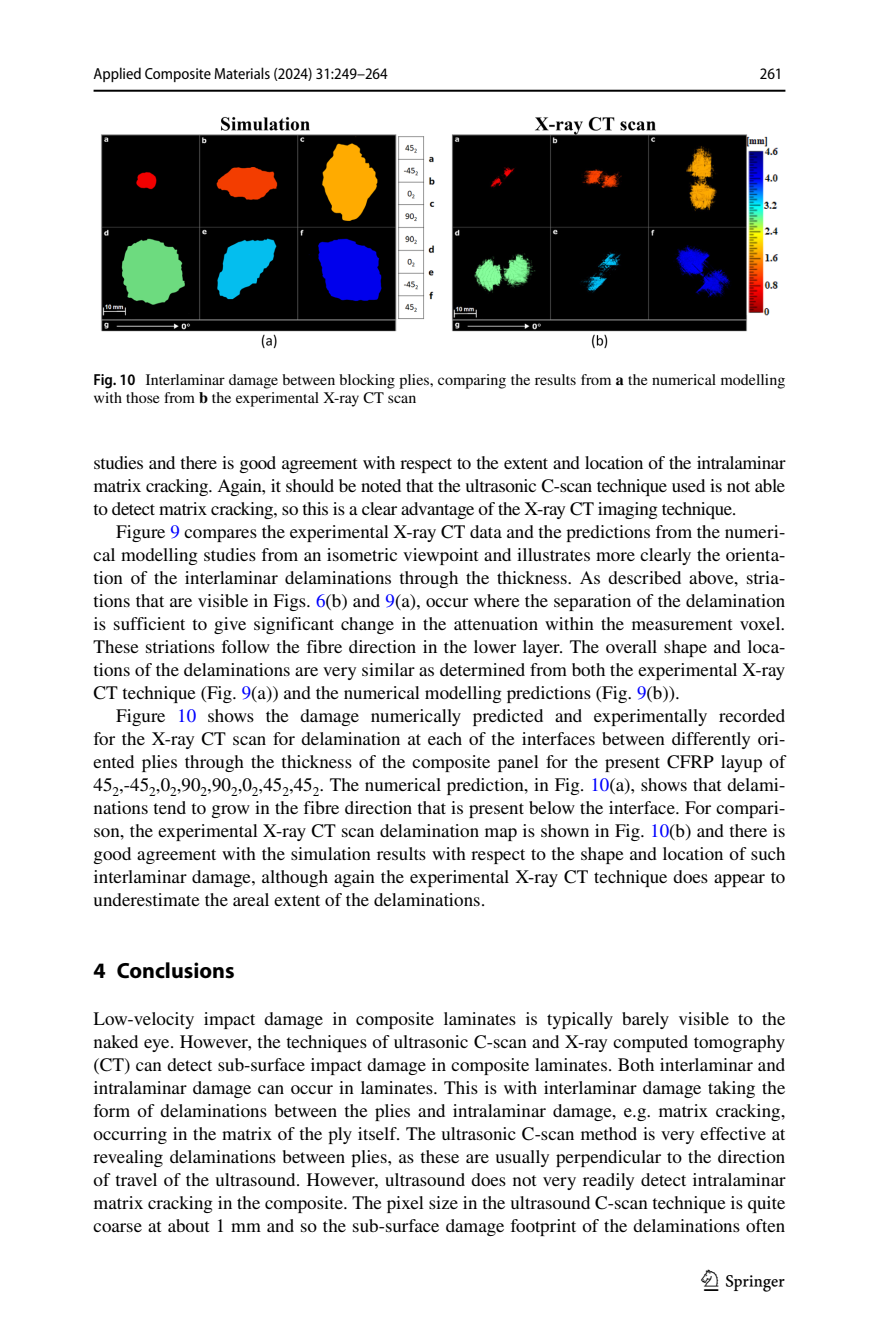
<style>
.page{position:relative;width:879px;height:1333px;background:#fff}
.page>*{position:absolute;margin:0;border:0;box-sizing:border-box;transform-origin:0 0}
.t1{font:30px "Springnew Regular 5";color:#000}
.t2{font:700 22px "Myriad Pro";color:#000}
.t3{font:19px/23px "STIX";color:#000;text-align:justify}
.t4{font:16px/18.4px "STIX";color:#000}
.t5{font:semi-condensed 16px "Myriad Pro";color:#000}
.s1{font-family:"Myriad Pro";font-weight:600;font-stretch:semi-condensed}
.s2{font-weight:700}
.s3{color:#00f}
</style>
<div class="page">
<hr style="left:94px;top:90px;width:691px;height:2px;background:#000">
<img style="left:101px;top:116px;width:677px;height:233px">
<p class="t5" style="left:94px;top:65px;width:296px">Applied Composite Materials (2024) 31:249–264</p>
<p class="t5" style="left:760px;top:65px;width:24px">261</p>
<p class="t4" style="left:94px;top:371px;width:693px"><span class="s1">Fig. 10</span> Interlaminar damage between blocking plies, comparing the results from <span class="s2">a</span> the numerical modelling with those from <span class="s2">b</span> the experimental X-ray CT scan</p>
<p class="t3" style="left:94px;top:452px;width:693px">studies and there is good agreement with respect to the extent and location of the intralaminar matrix cracking. Again, it should be noted that the ultrasonic C-scan technique used is not able to detect matrix cracking, so this is a clear advantage of the X-ray CT imaging technique.</p>
<p class="t3" style="left:94px;top:521px;width:693px;text-indent:23px">Figure <span class="s3">9</span> compares the experimental X-ray CT data and the predictions from the numeri&shy;cal modelling studies from an isometric viewpoint and illustrates more clearly the orienta&shy;tion of the interlaminar delaminations through the thickness. As described above, stria&shy;tions that are visible in Figs. <span class="s3">6</span>(b) and <span class="s3">9</span>(a), occur where the separation of the delamination is sufficient to give significant change in the attenuation within the measurement voxel.<br>These striations follow the fibre direction in the lower layer. The overall shape and loca&shy;tions of the delaminations are very similar as determined from both the experimental X-ray CT technique (Fig. <span class="s3">9</span>(a)) and the numerical modelling predictions (Fig. <span class="s3">9</span>(b)).</p>
<p class="t3" style="left:94px;top:705px;width:693px;text-indent:23px">Figure <span class="s3">10</span> shows the damage numerically predicted and experimentally recorded for the X-ray CT scan for delamination at each of the interfaces between differently ori&shy;ented plies through the thickness of the composite panel for the present CFRP layup of 45<sub>2</sub>,-45<sub>2</sub>,0<sub>2</sub>,90<sub>2</sub>,90<sub>2</sub>,0<sub>2</sub>,45<sub>2</sub>,45<sub>2</sub>. The numerical prediction, in Fig. <span class="s3">10</span>(a), shows that delami&shy;nations tend to grow in the fibre direction that is present below the interface. For compari&shy;son, the experimental X-ray CT scan delamination map is shown in Fig. <span class="s3">10</span>(b) and there is good agreement with the simulation results with respect to the shape and location of such interlaminar damage, although again the experimental X-ray CT technique does appear to underestimate the areal extent of the delaminations.</p>
<p class="t2" style="left:94px;top:956px;width:142px">4 Conclusions</p>
<p class="t3" style="left:94px;top:1008px;width:693px">Low-velocity impact damage in composite laminates is typically barely visible to the naked eye. However, the techniques of ultrasonic C-scan and X-ray computed tomography (CT) can detect sub-surface impact damage in composite laminates. Both interlaminar and intralaminar damage can occur in laminates. This is with interlaminar damage taking the form of delaminations between the plies and intralaminar damage, e.g. matrix cracking, occurring in the matrix of the ply itself. The ultrasonic C-scan method is very effective at revealing delaminations between plies, as these are usually perpendicular to the direction of travel of the ultrasound. However, ultrasound does not very readily detect intralaminar matrix cracking in the composite. The pixel size in the ultrasound C-scan technique is quite coarse at about 1 mm and so the sub-surface damage footprint of the delaminations often</p>
<h1 class="t1" style="left:704px;top:1269px;width:83px">1 3</h1>
</div>
